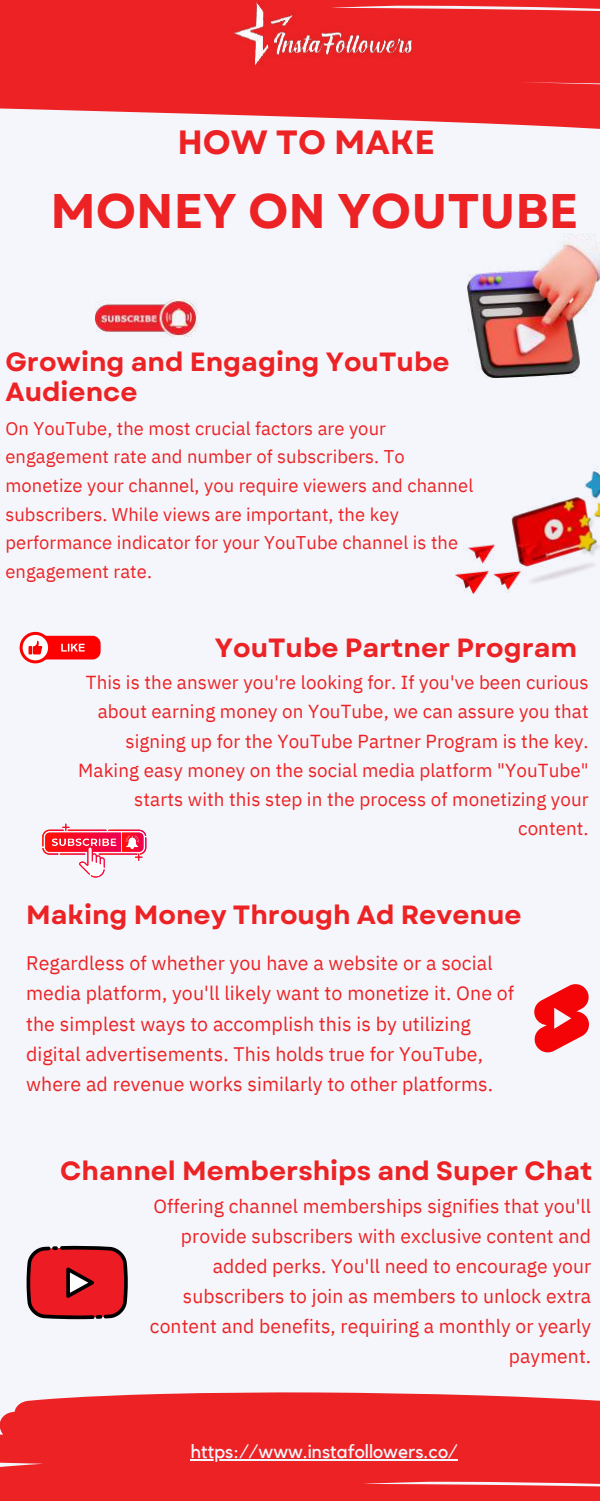
<style>
.page{position:relative;width:600px;height:1501px;background:#fff}
.page>*{position:absolute;margin:0;border:0;box-sizing:border-box;transform-origin:0 0}
.t1{font:700 48.6px "Garet";color:#ed2224}
.t2{font:700 33.6px "Garet";color:#ed2224}
.t3{font:700 26.4px/30.1px "Garet";color:#ed2224}
.t4{font:19.5px/30.4px "IBM Plex Sans";letter-spacing:.005em;color:#ed2224}
.t5{font:19.3px/30px "IBM Plex Sans";letter-spacing:.005em;color:#ed2224;text-align:right}
.t6{font:19px "Kollektif";letter-spacing:.005em;color:#f4f6fc}
.t7{font:18.8px/29.2px "IBM Plex Sans";letter-spacing:.005em;color:#ed2224;text-align:right}
.t8{font:18.4px/28.6px "IBM Plex Sans";letter-spacing:.005em;color:#ed2224}
</style>
<div class="page">
<div style="left:0;top:0;width:600px;height:1500px;background:#f4f6fc"></div>
<svg style="left:0;top:0;width:600px;height:129px;background:#ed3a3c"></svg>
<img style="left:232px;top:2px;width:181px;height:64px">
<div style="left:0;top:1392px;width:600px;height:108px;background:#ed2224"></div>
<svg style="left:26px;top:1245px;width:102px;height:73px;background:#c42d34"></svg>
<svg style="left:42px;top:823px;width:104px;height:54px"></svg>
<div style="left:27px;top:635px;width:74px;height:24px;background:#fe0000;border-radius:8px"></div>
<svg style="left:20px;top:631px;width:31px;height:32px"></svg>
<svg style="left:23px;top:634px;width:25px;height:26px"></svg>
<svg style="left:29px;top:640px;width:13px;height:14px"></svg>
<svg style="left:61px;top:643px;width:24px;height:8px"></svg>
<svg style="left:534px;top:984px;width:55px;height:69px"></svg>
<img style="left:467px;top:234px;width:133px;height:143px">
<img style="left:455px;top:466px;width:145px;height:127px">
<img style="left:95px;top:299px;width:102px;height:38px">
<hr style="left:191px;top:1458px;width:267px;height:2px;background:#f4f6fc">
<h2 class="t2" style="left:177px;top:118px;width:259px">HOW TO MAKE</h2>
<h1 class="t1" style="left:51px;top:175px;width:529px">MONEY ON YOUTUBE</h1>
<h3 class="t3" style="left:5px;top:347px;width:446px">Growing and Engaging YouTube<br>Audience</h3>
<p class="t8" style="left:5px;top:413px;width:469px">On YouTube, the most crucial factors are your engagement rate and number of subscribers. To monetize your channel, you require viewers and channel subscribers. While views are important, the key performance indicator for your YouTube channel is the engagement rate.</p>
<h3 class="t3" style="left:215px;top:632px;width:364px">YouTube Partner Program</h3>
<p class="t7" style="left:78px;top:667px;width:512px">This is the answer you're looking for. If you've been curious about earning money on YouTube, we can assure you that signing up for the YouTube Partner Program is the key.<br>Making easy money on the social media platform "YouTube" starts with this step in the process of monetizing your content.</p>
<h3 class="t3" style="left:26px;top:899px;width:497px">Making Money Through Ad Revenue</h3>
<p class="t4" style="left:26px;top:947px;width:490px">Regardless of whether you have a website or a social media platform, you'll likely want to monetize it. One of the simplest ways to accomplish this is by utilizing digital advertisements. This holds true for YouTube, where ad revenue works similarly to other platforms.</p>
<h3 class="t3" style="left:60px;top:1155px;width:534px">Channel Memberships and Super Chat</h3>
<p class="t5" style="left:150px;top:1190px;width:443px">Offering channel memberships signifies that you'll provide subscribers with exclusive content and added perks. You'll need to encourage your subscribers to join as members to unlock extra content and benefits, requiring a monthly or yearly payment.</p>
<p class="t6" style="left:191px;top:1441px;width:268px">https://www.instafollowers.co/</p>
</div>
